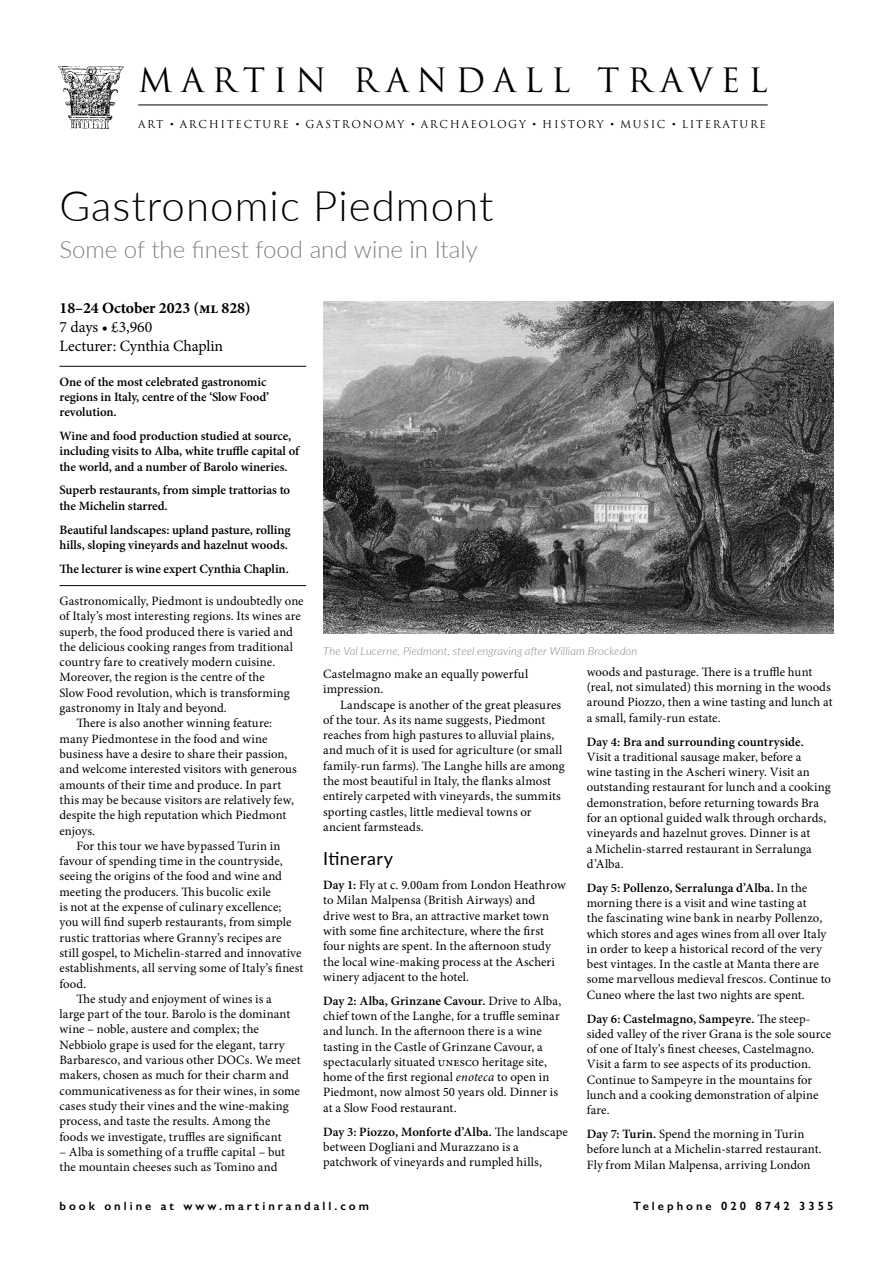
<style>
.page{position:relative;width:893px;height:1263px;background:#fff}
.page>*{position:absolute;margin:0;border:0;box-sizing:border-box;transform-origin:0 0}
.t1{font:300 42px "Lato";letter-spacing:.025em;color:#000}
.t2{font:32.7px "Trajan Pro";letter-spacing:.245em;color:#000}
.t3{font:300 24px "Lato";color:#808285}
.t4{font:18px "Lato";letter-spacing:.02em;color:#000}
.t5{font:15.75px/18.9px "Minion Pro";letter-spacing:-.005em;color:#000}
.t6{font:700 15.75px "Minion Pro";letter-spacing:-.005em;color:#000}
.t7{font:12.75px/15.3px "Minion Pro";letter-spacing:.01em;color:#000}
.t8{font:600 12.75px/15.3px "Minion Pro";letter-spacing:-.005em;color:#000}
.t9{font:600 12px "Gill Sans";letter-spacing:.25em;color:#000}
.t10{font:italic 300 11.25px "Lato";letter-spacing:.015em;color:#808285}
.t11{font:10.65px "Trajan Pro";letter-spacing:.15em;color:#000}
.s1{font-family:"Adobe Caslon Pro"}
.s2{font-weight:600}
.s3{font-style:italic}
</style>
<div class="page">
<img style="left:58px;top:66px;width:66px;height:63px">
<hr style="left:138px;top:105px;width:630px;height:1px;background:#000">
<hr style="left:60px;top:366px;width:246px;height:1px;background:#000">
<hr style="left:60px;top:585px;width:246px;height:1px;background:#000">
<img style="left:323px;top:302px;width:510px;height:331px">
<h2 class="t2" style="left:138px;top:59px;width:631px">MARTIN RANDALL TRAVEL</h2>
<p class="t11" style="left:138px;top:117px;width:629px">ART <span class="s1">•</span> ARCHITECTURE <span class="s1">•</span> GASTRONOMY <span class="s1">•</span> ARCHAEOLOGY <span class="s1">•</span> HISTORY <span class="s1">•</span> MUSIC <span class="s1">•</span> LITERATURE</p>
<h1 class="t1" style="left:60px;top:177px;width:435px">Gastronomic Piedmont</h1>
<h3 class="t3" style="left:60px;top:233px;width:420px">Some of the finest food and wine in Italy</h3>
<p class="t6" style="left:60px;top:297px;width:193px">18–24 October 2023 (ml 828)</p>
<p class="t5" style="left:60px;top:318px;width:165px">7 days • £3,960<br>Lecturer: Cynthia Chaplin</p>
<p class="t8" style="left:60px;top:374px;width:211px">One of the most celebrated gastronomic regions in Italy, centre of the ‘Slow Food’ revolution.</p>
<p class="t8" style="left:60px;top:428px;width:241px">Wine and food production studied at source, including visits to Alba, white truffle capital of the world, and a number of Barolo wineries.</p>
<p class="t8" style="left:60px;top:483px;width:232px">Superb restaurants, from simple trattorias to the Michelin starred.</p>
<p class="t8" style="left:60px;top:522px;width:233px">Beautiful landscapes: upland pasture, rolling hills, sloping vineyards and hazelnut woods.</p>
<p class="t8" style="left:60px;top:561px;width:231px">The lecturer is wine expert Cynthia Chaplin.</p>
<p class="t7" style="left:60px;top:593px;width:246px">Gastronomically, Piedmont is undoubtedly one</p>
<p class="t7" style="left:60px;top:609px;width:243px">of Italy’s most interesting regions. Its wines are</p>
<p class="t7" style="left:60px;top:624px;width:235px">superb, the food produced there is varied and</p>
<p class="t7" style="left:60px;top:639px;width:235px">the delicious cooking ranges from traditional</p>
<p class="t7" style="left:60px;top:654px;width:217px">country fare to creatively modern cuisine.</p>
<p class="t7" style="left:60px;top:670px;width:207px">Moreover, the region is the centre of the</p>
<p class="t7" style="left:60px;top:685px;width:232px">Slow Food revolution, which is transforming</p>
<p class="t7" style="left:60px;top:700px;width:169px">gastronomy in Italy and beyond.</p>
<p class="t7" style="left:77px;top:716px;width:197px">There is also another winning feature:</p>
<p class="t7" style="left:60px;top:731px;width:210px">many Piedmontese in the food and wine</p>
<p class="t7" style="left:60px;top:746px;width:229px">business have a desire to share their passion,</p>
<p class="t7" style="left:60px;top:762px;width:239px">and welcome interested visitors with generous</p>
<p class="t7" style="left:60px;top:777px;width:223px">amounts of their time and produce. In part</p>
<p class="t7" style="left:60px;top:792px;width:236px">this may be because visitors are relatively few,</p>
<p class="t7" style="left:60px;top:807px;width:228px">despite the high reputation which Piedmont</p>
<p class="t7" style="left:60px;top:823px;width:37px">enjoys.</p>
<p class="t7" style="left:77px;top:838px;width:206px">For this tour we have bypassed Turin in</p>
<p class="t7" style="left:60px;top:853px;width:225px">favour of spending time in the countryside,</p>
<p class="t7" style="left:60px;top:869px;width:224px">seeing the origins of the food and wine and</p>
<p class="t7" style="left:60px;top:884px;width:213px">meeting the producers. This bucolic exile</p>
<p class="t7" style="left:60px;top:899px;width:224px">is not at the expense of culinary excellence;</p>
<p class="t7" style="left:60px;top:915px;width:233px">you will find superb restaurants, from simple</p>
<p class="t7" style="left:60px;top:930px;width:224px">rustic trattorias where Granny’s recipes are</p>
<p class="t7" style="left:60px;top:945px;width:243px">still gospel, to Michelin-starred and innovative</p>
<p class="t7" style="left:60px;top:960px;width:245px">establishments, all serving some of Italy’s finest</p>
<p class="t7" style="left:60px;top:976px;width:28px">food.</p>
<p class="t7" style="left:77px;top:991px;width:197px">The study and enjoyment of wines is a</p>
<p class="t7" style="left:60px;top:1006px;width:232px">large part of the tour. Barolo is the dominant</p>
<p class="t7" style="left:60px;top:1022px;width:201px">wine – noble, austere and complex; the</p>
<p class="t7" style="left:60px;top:1037px;width:227px">Nebbiolo grape is used for the elegant, tarry</p>
<p class="t7" style="left:60px;top:1052px;width:243px">Barbaresco, and various other DOCs. We meet</p>
<p class="t7" style="left:60px;top:1068px;width:231px">makers, chosen as much for their charm and</p>
<p class="t7" style="left:60px;top:1083px;width:242px">communicativeness as for their wines, in some</p>
<p class="t7" style="left:60px;top:1098px;width:231px">cases study their vines and the wine-making</p>
<p class="t7" style="left:60px;top:1113px;width:212px">process, and taste the results. Among the</p>
<p class="t7" style="left:60px;top:1129px;width:224px">foods we investigate, truffles are significant</p>
<p class="t7" style="left:60px;top:1144px;width:227px">– Alba is something of a truffle capital – but the mountain cheeses such as Tomino and</p>
<p class="t10" style="left:323px;top:643px;width:316px">The Val Lucerne, Piedmont, steel engraving after William Brockedon</p>
<p class="t7" style="left:587px;top:664px;width:247px">woods and pasturage. There is a truffle hunt (real, not simulated) this morning in the woods around Piozzo, then a wine tasting and lunch at a small, family-run estate.</p>
<p class="t8" style="left:587px;top:734px;width:219px">Day 4: Bra and surrounding countryside.</p>
<p class="t7" style="left:587px;top:749px;width:245px">Visit a traditional sausage maker, before a<br>wine tasting in the Ascheri winery. Visit an outstanding restaurant for lunch and a cooking demonstration, before returning towards Bra for an optional guided walk through orchards, vineyards and hazelnut groves. Dinner is at<br>a Michelin-starred restaurant in Serralunga d’Alba.</p>
<p class="t7" style="left:587px;top:880px;width:246px"><span class="s2">Day 5: Pollenzo, Serralunga d’Alba.</span> In the morning there is a visit and wine tasting at<br>the fascinating wine bank in nearby Pollenzo, which stores and ages wines from all over Italy in order to keep a historical record of the very best vintages. In the castle at Manta there are some marvellous medieval frescos. Continue to Cuneo where the last two nights are spent.</p>
<p class="t7" style="left:587px;top:1011px;width:246px"><span class="s2">Day 6: Castelmagno, Sampeyre.</span> The steep&shy;sided valley of the river Grana is the sole source of one of Italy’s finest cheeses, Castelmagno.<br>Visit a farm to see aspects of its production.<br>Continue to Sampeyre in the mountains for lunch and a cooking demonstration of alpine fare.</p>
<p class="t7" style="left:587px;top:1126px;width:236px"><span class="s2">Day 7: Turin.</span> Spend the morning in Turin before lunch at a Michelin-starred restaurant.<br>Fly from Milan Malpensa, arriving London</p>
<p class="t7" style="left:323px;top:666px;width:207px">Castelmagno make an equally powerful impression.</p>
<p class="t7" style="left:323px;top:697px;width:243px;text-indent:17px">Landscape is another of the great pleasures of the tour. As its name suggests, Piedmont reaches from high pastures to alluvial plains, and much of it is used for agriculture (or small family-run farms). The Langhe hills are among the most beautiful in Italy, the flanks almost entirely carpeted with vineyards, the summits sporting castles, little medieval towns or ancient farmsteads.</p>
<h3 class="t4" style="left:323px;top:846px;width:72px">Itinerary</h3>
<p class="t7" style="left:323px;top:877px;width:244px"><span class="s2">Day 1:</span> Fly at c. 9.00am from London Heathrow to Milan Malpensa (British Airways) and<br>drive west to Bra, an attractive market town with some fine architecture, where the first four nights are spent. In the afternoon study the local wine-making process at the Ascheri winery adjacent to the hotel.</p>
<p class="t7" style="left:323px;top:993px;width:240px"><span class="s2">Day 2: Alba, Grinzane Cavour.</span> Drive to Alba, chief town of the Langhe, for a truffle seminar and lunch. In the afternoon there is a wine tasting in the Castle of Grinzane Cavour, a spectacularly situated unesco heritage site, home of the first regional <span class="s3">enoteca</span> to open in Piedmont, now almost 50 years old. Dinner is at a Slow Food restaurant.</p>
<p class="t7" style="left:323px;top:1124px;width:246px"><span class="s2">Day 3: Piozzo, Monforte d’Alba.</span> The landscape between Dogliani and Murazzano is a patchwork of vineyards and rumpled hills,</p>
<p class="t9" style="left:60px;top:1199px;width:311px">book online at www.martinrandall.com</p>
<p class="t9" style="left:633px;top:1199px;width:202px">Telephone 020 8742 3355</p>
</div>
